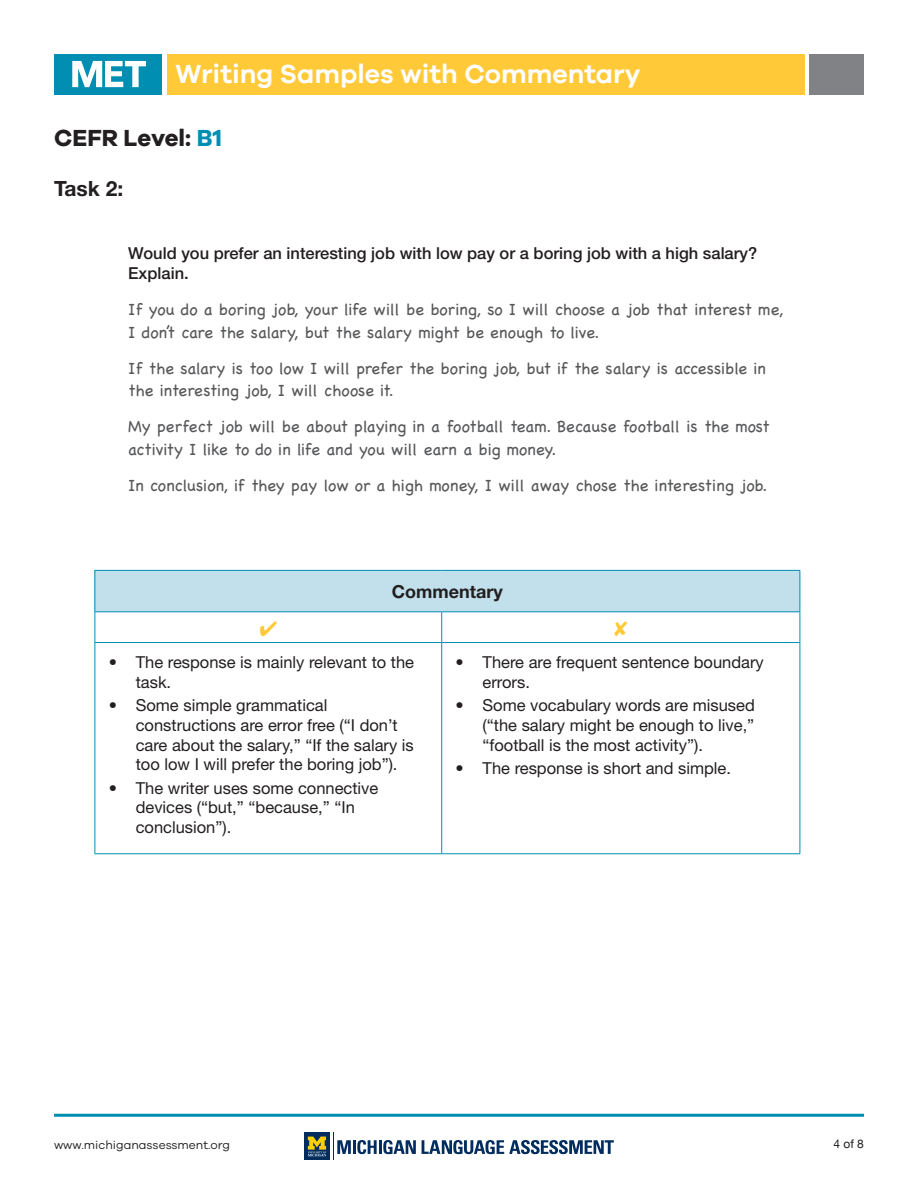
<style>
.page{position:relative;width:918px;height:1188px;background:#fff}
.page>*{position:absolute;margin:0;border:0;box-sizing:border-box;transform-origin:0 0}
.t1{font:600 27px "Galano Grotesque";color:#fff}
.t2{font:700 24px "Galano Grotesque";color:#231f20}
.t3{font:700 21px "Helvetica Neue LT Std";color:#231f20}
.t4{font:700 18px "Helvetica Neue LT Std";color:#231f20}
.t5{font:16.5px/22.5px "Chalkboard";color:#57585a}
.t6{font:16.5px/19.8px "Helvetica Neue LT Std";color:#231f20}
.t7{font:500 16.5px/19.8px "Helvetica Neue LT Std";color:#231f20}
.t8{font:12px "Galano Grotesque";color:#231f20}
.t9{font:12px "Helvetica Neue";color:#231f20}
.s1{color:#008fb3}
</style>
<div class="page">
<div style="left:54px;top:54px;width:108px;height:40px;background:#008fb3"></div>
<svg style="left:304px;top:1133px;width:26px;height:27px"></svg>
<svg style="left:308px;top:1137px;width:18px;height:19px"></svg>
<hr style="left:353px;top:1140px;width:3px;height:14px;background:#002d5e">
<svg style="left:357px;top:1140px;width:20px;height:14px"></svg>
<hr style="left:379px;top:1140px;width:3px;height:14px;background:#002d5e">
<svg style="left:383px;top:1140px;width:33px;height:14px"></svg>
<svg style="left:422px;top:1140px;width:192px;height:14px"></svg>
<svg style="left:333px;top:1133px;width:18px;height:27px"></svg>
<hr style="left:54px;top:1114px;width:810px;height:3px;background:#008fb3">
<div style="left:810px;top:54px;width:54px;height:40px;background:#808285"></div>
<div style="left:167px;top:54px;width:638px;height:40px;background:#ffc938"></div>
<svg style="left:72px;top:61px;width:74px;height:26px"></svg>
<div style="left:95px;top:570px;width:705px;height:42px;background:#c1e0ec"></div>
<hr style="left:94px;top:570px;width:348px;height:1px;background:#008fb3">
<hr style="left:94px;top:571px;width:1px;height:40px;background:#008fb3">
<hr style="left:442px;top:570px;width:358px;height:1px;background:#008fb3">
<hr style="left:800px;top:571px;width:1px;height:40px;background:#008fb3">
<hr style="left:94px;top:612px;width:1px;height:30px;background:#008fb3">
<hr style="left:800px;top:612px;width:1px;height:30px;background:#008fb3">
<hr style="left:94px;top:643px;width:1px;height:210px;background:#008fb3">
<hr style="left:800px;top:643px;width:1px;height:210px;background:#008fb3">
<hr style="left:94px;top:611px;width:348px;height:1px;background:#008fb3">
<hr style="left:442px;top:611px;width:358px;height:1px;background:#008fb3">
<hr style="left:441px;top:612px;width:1px;height:30px;background:#008fb3">
<hr style="left:94px;top:642px;width:348px;height:1px;background:#008fb3">
<hr style="left:442px;top:642px;width:358px;height:1px;background:#008fb3">
<hr style="left:441px;top:643px;width:1px;height:210px;background:#008fb3">
<hr style="left:94px;top:853px;width:348px;height:1px;background:#008fb3">
<hr style="left:442px;top:853px;width:358px;height:1px;background:#008fb3">
<h1 class="t1" style="left:176px;top:58px;width:467px">Writing Samples with Commentary</h1>
<h2 class="t2" style="left:54px;top:123px;width:170px">CEFR Level: <span class="s1">B1</span></h2>
<p class="t3" style="left:54px;top:175px;width:71px">Task 2:</p>
<p class="t7" style="left:128px;top:243px;width:631px">Would you prefer an interesting job with low pay or a boring job with a high salary?<br>Explain.</p>
<p class="t5" style="left:128px;top:298px;width:657px">If you do a boring job, your life will be boring, so I will choose a job that interest me,<br>I don’t care the salary, but the salary might be enough to live.</p>
<p class="t5" style="left:128px;top:357px;width:639px">If the salary is too low I will prefer the boring job, but if the salary is accessible in the interesting job, I will choose it.</p>
<p class="t5" style="left:128px;top:415px;width:643px">My perfect job will be about playing in a football team. Because football is the most activity I like to do in life and you will earn a big money.</p>
<p class="t5" style="left:128px;top:474px;width:641px">In conclusion, if they pay low or a high money, I will away chose the interesting job.</p>
<p class="t4" style="left:392px;top:580px;width:112px">Commentary</p>
<p class="t6" style="left:136px;top:652px;width:280px;text-indent:-27px">• The response is mainly relevant to the task.</p>
<p class="t6" style="left:136px;top:695px;width:280px;text-indent:-27px">• Some simple grammatical constructions are error free (“I don’t care about the salary,” “If the salary is too low I will prefer the boring job”).</p>
<p class="t6" style="left:136px;top:778px;width:244px;text-indent:-27px">• The writer uses some connective devices (“but,” “because,” “In conclusion”).</p>
<p class="t6" style="left:483px;top:652px;width:283px;text-indent:-27px">• There are frequent sentence boundary errors.</p>
<p class="t6" style="left:483px;top:695px;width:274px;text-align:justify;text-indent:-27px">• Some vocabulary words are misused (“the salary might be enough to live,” “football is the most activity”).</p>
<p class="t6" style="left:456px;top:758px;width:277px">• The response is short and simple.</p>
<p class="t8" style="left:54px;top:1137px;width:178px">www.michiganassessment.org</p>
<p class="t9" style="left:834px;top:1135px;width:32px">4 of 8</p>
</div>
